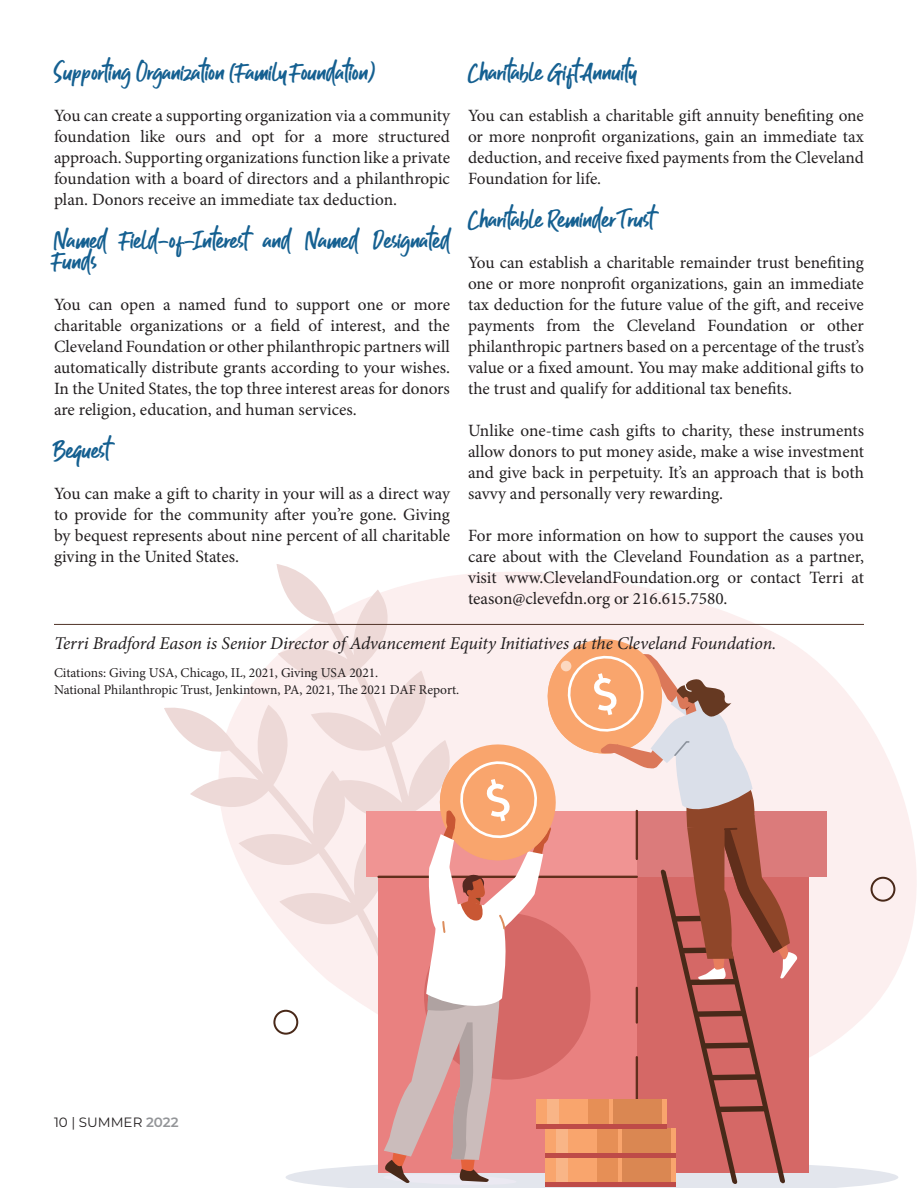
<style>
.page{position:relative;width:918px;height:1188px;background:#fff}
.page>*{position:absolute;margin:0;border:0;box-sizing:border-box;transform-origin:0 0}
.t1{font:24px/21px "Guthen Bloots Basic";color:#156091}
.t2{font:italic 18px "Minion Pro";letter-spacing:-.01em;color:#231f20}
.t3{font:17.25px/21px "Minion Pro";color:#231f20;text-align:justify}
.t4{font:13.5px/16.5px "Minion Pro";color:#231f20}
.t5{font:13.5px "Montserrat";color:#231f20}
.s1{font-weight:600;color:#939598}
</style>
<div class="page">
<svg style="left:123px;top:564px;width:794px;height:404px"></svg>
<svg style="left:164px;top:700px;width:122px;height:332px"></svg>
<svg style="left:277px;top:564px;width:191px;height:397px"></svg>
<svg style="left:286px;top:632px;width:612px;height:556px"></svg>
<div style="left:545px;top:1157px;width:130px;height:29px;background:#f9a56d"></div>
<div style="left:622px;top:1157px;width:49px;height:29px;background:#da8752"></div>
<div style="left:597px;top:1157px;width:21px;height:29px;background:#e68f56"></div>
<div style="left:556px;top:1157px;width:11px;height:29px;background:#f9b587"></div>
<hr style="left:545px;top:1182px;width:130px;height:4px;background:#be4b48">
<div style="left:545px;top:1128px;width:130px;height:29px;background:#f9a56d"></div>
<div style="left:622px;top:1128px;width:49px;height:29px;background:#da8752"></div>
<div style="left:597px;top:1128px;width:21px;height:29px;background:#e68f56"></div>
<div style="left:556px;top:1128px;width:11px;height:29px;background:#f9b587"></div>
<hr style="left:545px;top:1153px;width:130px;height:4px;background:#be4b48">
<div style="left:536px;top:1099px;width:131px;height:30px;background:#f9a56d"></div>
<div style="left:613px;top:1099px;width:49px;height:30px;background:#da8752"></div>
<div style="left:589px;top:1099px;width:20px;height:30px;background:#e68f56"></div>
<div style="left:547px;top:1099px;width:12px;height:30px;background:#f9b587"></div>
<div style="left:536px;top:1124px;width:131px;height:5px;background:#be4b48"></div>
<div style="left:871px;top:877px;width:24px;height:25px;border:2px solid #492919;border-radius:50%"></div>
<div style="left:273px;top:1010px;width:25px;height:25px;border:2px solid #492919;border-radius:50%"></div>
<hr style="left:54px;top:624px;width:810px;height:1px;background:#503327">
<h1 class="t1" style="left:54px;top:61px;width:324px">Supporting Organization (Family Foundation)</h1>
<p class="t3" style="left:54px;top:105px;width:398px">You can create a supporting organization via a community foundation like ours and opt for a more structured approach. Supporting organizations function like a private foundation with a board of directors and a philanthropic plan. Donors receive an immediate tax deduction.</p>
<h1 class="t1" style="left:54px;top:229px;width:397px">Named Field-of-Interest and Named Designated<br>Funds</h1>
<p class="t3" style="left:54px;top:294px;width:398px">You can open a named fund to support one or more charitable organizations or a field of interest, and the Cleveland Foundation or other philanthropic partners will automatically distribute grants according to your wishes.<br>In the United States, the top three interest areas for donors are religion, education, and human services.</p>
<h1 class="t1" style="left:54px;top:439px;width:57px">Bequest</h1>
<p class="t3" style="left:54px;top:483px;width:398px">You can make a gift to charity in your will as a direct way to provide for the community after you’re gone. Giving by bequest represents about nine percent of all charitable giving in the United States.</p>
<h1 class="t1" style="left:468px;top:61px;width:171px">Charitable Gift Annuity</h1>
<p class="t3" style="left:468px;top:105px;width:398px">You can establish a charitable gift annuity benefiting one or more nonprofit organizations, gain an immediate tax deduction, and receive fixed payments from the Cleveland Foundation for life.</p>
<h1 class="t1" style="left:468px;top:208px;width:187px">Charitable Reminder Trust</h1>
<p class="t3" style="left:468px;top:252px;width:398px">You can establish a charitable remainder trust benefiting one or more nonprofit organizations, gain an immediate tax deduction for the future value of the gift, and receive payments from the Cleveland Foundation or other philanthropic partners based on a percentage of the trust’s value or a fixed amount. You may make additional gifts to the trust and qualify for additional tax benefits.</p>
<p class="t3" style="left:468px;top:420px;width:398px">Unlike one-time cash gifts to charity, these instruments allow donors to put money aside, make a wise investment and give back in perpetuity. It’s an approach that is both savvy and personally very rewarding.</p>
<p class="t3" style="left:468px;top:525px;width:398px">For more information on how to support the causes you care about with the Cleveland Foundation as a partner, visit www.ClevelandFoundation.org or contact Terri at teason@clevefdn.org or 216.615.7580.</p>
<p class="t2" style="left:54px;top:630px;width:724px">Terri Bradford Eason is Senior Director of Advancement Equity Initiatives at the Cleveland Foundation.</p>
<p class="t4" style="left:54px;top:665px;width:407px">Citations: Giving USA, Chicago, IL, 2021, Giving USA 2021.<br>National Philanthropic Trust, Jenkintown, PA, 2021, The 2021 DAF Report.</p>
<p class="t5" style="left:54px;top:1113px;width:126px">10 | SUMMER <span class="s1">2022</span></p>
</div>
